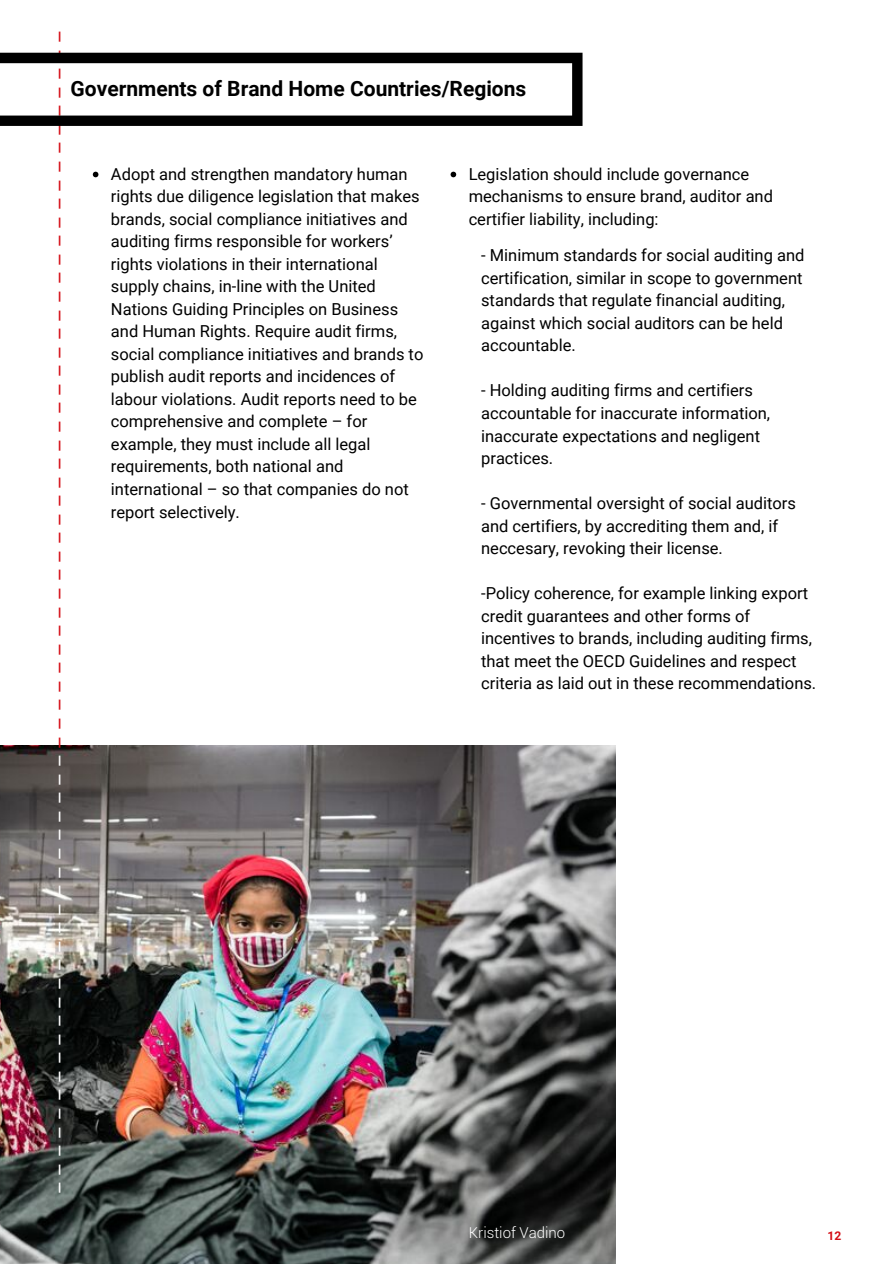
<style>
.page{position:relative;width:894px;height:1264px;background:#fff}
.page>*{position:absolute;margin:0;border:0;box-sizing:border-box;transform-origin:0 0}
.t1{font:700 21px "Roboto";color:#000}
.t2{font:20.55px "Roboto";color:#d40e16}
.t3{font:16.5px/22.5px "Roboto";color:#000}
.t4{font:300 15px "Roboto";color:#fff}
.t5{font:700 12px "Roboto";color:#d40e16}
.s1{color:#fff}
</style>
<div class="page">
<svg style="left:93px;top:172px;width:5px;height:5px"></svg>
<svg style="left:450px;top:172px;width:6px;height:5px"></svg>
<img style="left:0;top:745px;width:615px;height:518px">
<svg style="left:0;top:53px;width:582px;height:73px"></svg>
<p class="t2" style="left:71px;top:30px;width:1166px;rotate:90deg">–––––––––––––––––––––––––––––––––––––––<span class="s1">––––––––––––––––––––––––</span></p>
<p class="t1" style="left:70px;top:77px;width:457px">Governments of Brand Home Countries/Regions</p>
<p class="t3" style="left:111px;top:163px;width:314px">Adopt and strengthen mandatory human rights due diligence legislation that makes brands, social compliance initiatives and auditing firms responsible for workers’ rights violations in their international supply chains, in-line with the United Nations Guiding Principles on Business and Human Rights. Require audit firms, social compliance initiatives and brands to publish audit reports and incidences of labour violations. Audit reports need to be comprehensive and complete – for example, they must include all legal requirements, both national and international – so that companies do not report selectively.</p>
<p class="t3" style="left:468px;top:163px;width:306px">Legislation should include governance mechanisms to ensure brand, auditor and certifier liability, including:</p>
<p class="t3" style="left:481px;top:244px;width:325px">- Minimum standards for social auditing and certification, similar in scope to government standards that regulate financial auditing, against which social auditors can be held accountable.</p>
<p class="t3" style="left:481px;top:379px;width:290px">- Holding auditing firms and certifiers accountable for inaccurate information, inaccurate expectations and negligent practices.</p>
<p class="t3" style="left:481px;top:492px;width:316px">- Governmental oversight of social auditors and certifiers, by accrediting them and, if neccesary, revoking their license.</p>
<p class="t3" style="left:481px;top:582px;width:336px">-Policy coherence, for example linking export credit guarantees and other forms of incentives to brands, including auditing firms, that meet the OECD Guidelines and respect criteria as laid out in these recommendations.</p>
<p class="t4" style="left:469px;top:1224px;width:98px">Kristiof Vadino</p>
<p class="t5" style="left:827px;top:1228px;width:15px">12</p>
</div>
